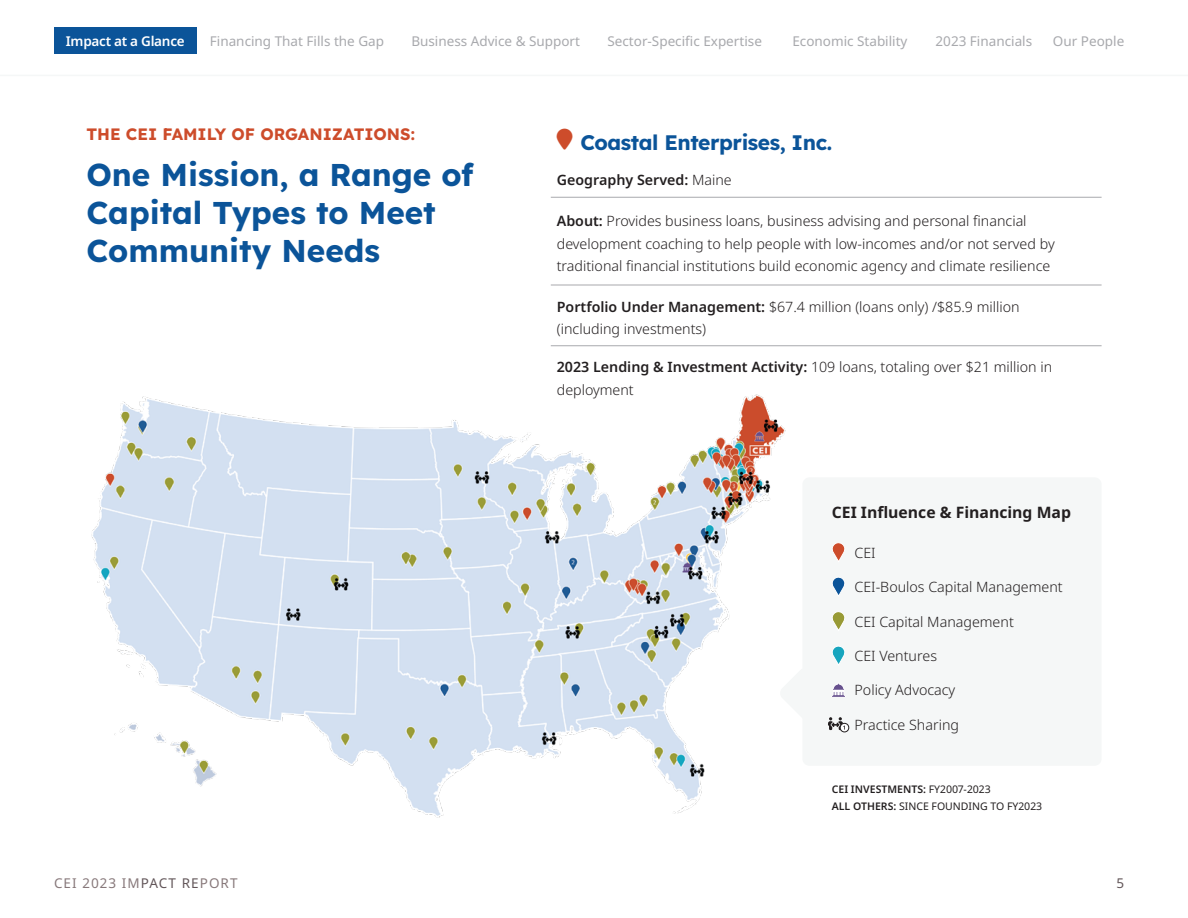
<style>
.page{position:relative;width:1188px;height:918px;background:#fff}
.page>*{position:absolute;margin:0;border:0;box-sizing:border-box;transform-origin:0 0}
.H1_-_Section_Introduction{font:31.5px/37.8px "Lexend";color:#0b5499}
.t1{font:21px "Lexend";letter-spacing:-.02em;color:#0b5499}
.H6_-_Small_Header__All_Caps{font:16.5px "Lexend";color:#cd4c2b}
.P1_-_Regular__Black{font:700 15.75px "Noto Sans";color:#231f20}
.P1_-_Regular__Black-2{font:300 14.25px/22.5px "Noto Sans";color:#231f20}
.P1_-_Regular__Black-3{font:600 14.25px "Noto Sans";color:#231f20}
.t2{font:13.5px "Noto Sans";color:#a8a9ad}
.t3{font:13.5px "Noto Sans";letter-spacing:.08em;color:#87787a}
.t4{font:600 13.5px "Noto Sans";letter-spacing:-.02em;color:#fff}
.t5{font:13.5px "Noto Sans";color:#625659}
.Financial_small{font:10.5px/16.5px "Noto Sans";color:#231f20}
.s1{color:#cd4c2b}
.s2{font-weight:300}
.s3{font-weight:600}
.s4{color:#625659}
</style>
<div class="page">
<hr style="left:0;top:75px;width:1188px;height:1px;background:#f5f7f7">
<hr style="left:551px;top:285px;width:551px;height:1px;background:#a8a9ad">
<hr style="left:551px;top:197px;width:551px;height:1px;background:#a8a9ad">
<hr style="left:551px;top:345px;width:551px;height:1px;background:#a8a9ad">
<div style="left:802px;top:477px;width:300px;height:289px;background:#f5f7f7;border-radius:7px"></div>
<img style="left:91px;top:394px;width:695px;height:424px">
<svg style="left:832px;top:646px;width:13px;height:18px"></svg>
<svg style="left:832px;top:612px;width:13px;height:17px"></svg>
<svg style="left:832px;top:577px;width:13px;height:18px"></svg>
<svg style="left:832px;top:543px;width:13px;height:18px"></svg>
<svg style="left:832px;top:683px;width:13px;height:14px"></svg>
<div style="left:840px;top:723px;width:9px;height:9px;background:#fff;border-radius:50%"></div>
<div style="left:840px;top:723px;width:9px;height:9px;border:1px solid #231f20;border-radius:50%"></div>
<svg style="left:828px;top:717px;width:17px;height:13px"></svg>
<div style="left:54px;top:28px;width:143px;height:26px;background:#0b5499"></div>
<p class="t4" style="left:66px;top:31px;width:120px">Impact at a Glance</p>
<p class="t2" style="left:210px;top:31px;width:176px">Financing That Fills the Gap</p>
<p class="t2" style="left:411px;top:31px;width:170px">Business Advice &amp; Support</p>
<p class="t2" style="left:607px;top:31px;width:156px">Sector-Specific Expertise</p>
<p class="t2" style="left:792px;top:31px;width:117px">Economic Stability</p>
<p class="t2" style="left:936px;top:31px;width:98px">2023 Financials</p>
<p class="t2" style="left:1053px;top:31px;width:73px">Our People</p>
<p class="H6_-_Small_Header__All_Caps" style="left:86px;top:122px;width:330px">THE CEI FAMILY OF ORGANIZATIONS:</p>
<p class="t1" style="left:557px;top:128px;width:277px"><span class="s1">●□▼□■■</span> Coastal Enterprises, Inc.</p>
<p class="P1_-_Regular__Black-3" style="left:557px;top:169px;width:176px">Geography Served: <span class="s2">Maine</span></p>
<p class="P1_-_Regular__Black-2" style="left:557px;top:210px;width:499px"><span class="s3">About:</span> Provides business loans, business advising and personal financial development coaching to help people with low-incomes and/or not served by traditional financial institutions build economic agency and climate resilience</p>
<p class="P1_-_Regular__Black-2" style="left:557px;top:296px;width:464px"><span class="s3">Portfolio Under Management:</span> $67.4 million (loans only) /$85.9 million (including investments)</p>
<p class="P1_-_Regular__Black-2" style="left:557px;top:356px;width:497px"><span class="s3">2023 Lending &amp; Investment Activity:</span> 109 loans, totaling over $21 million in deployment</p>
<p class="H1_-_Section_Introduction" style="left:86px;top:154px;width:389px">One Mission, a Range of<br>Capital Types to Meet<br>Community Needs</p>
<p class="P1_-_Regular__Black" style="left:832px;top:502px;width:241px">CEI Influence &amp; Financing Map</p>
<p class="P1_-_Regular__Black-2" style="left:855px;top:542px;width:23px">CEI</p>
<p class="P1_-_Regular__Black-2" style="left:855px;top:576px;width:210px">CEI-Boulos Capital Management</p>
<p class="P1_-_Regular__Black-2" style="left:855px;top:610px;width:161px">CEI Capital Management</p>
<p class="P1_-_Regular__Black-2" style="left:855px;top:645px;width:84px">CEI Ventures</p>
<p class="P1_-_Regular__Black-2" style="left:855px;top:679px;width:102px">Policy Advocacy</p>
<p class="P1_-_Regular__Black-2" style="left:855px;top:714px;width:106px">Practice Sharing</p>
<p class="Financial_small" style="left:832px;top:781px;width:212px"><span class="s3">CEI INVESTMENTS:</span> FY2007-2023<br><span class="s3">ALL OTHERS:</span> SINCE FOUNDING TO FY2023</p>
<p class="t3" style="left:54px;top:874px;width:185px">CEI 2023 IM<span class="s4">PACT RE</span>PORT</p>
<p class="t5" style="left:1117px;top:874px;width:9px">5</p>
</div>
